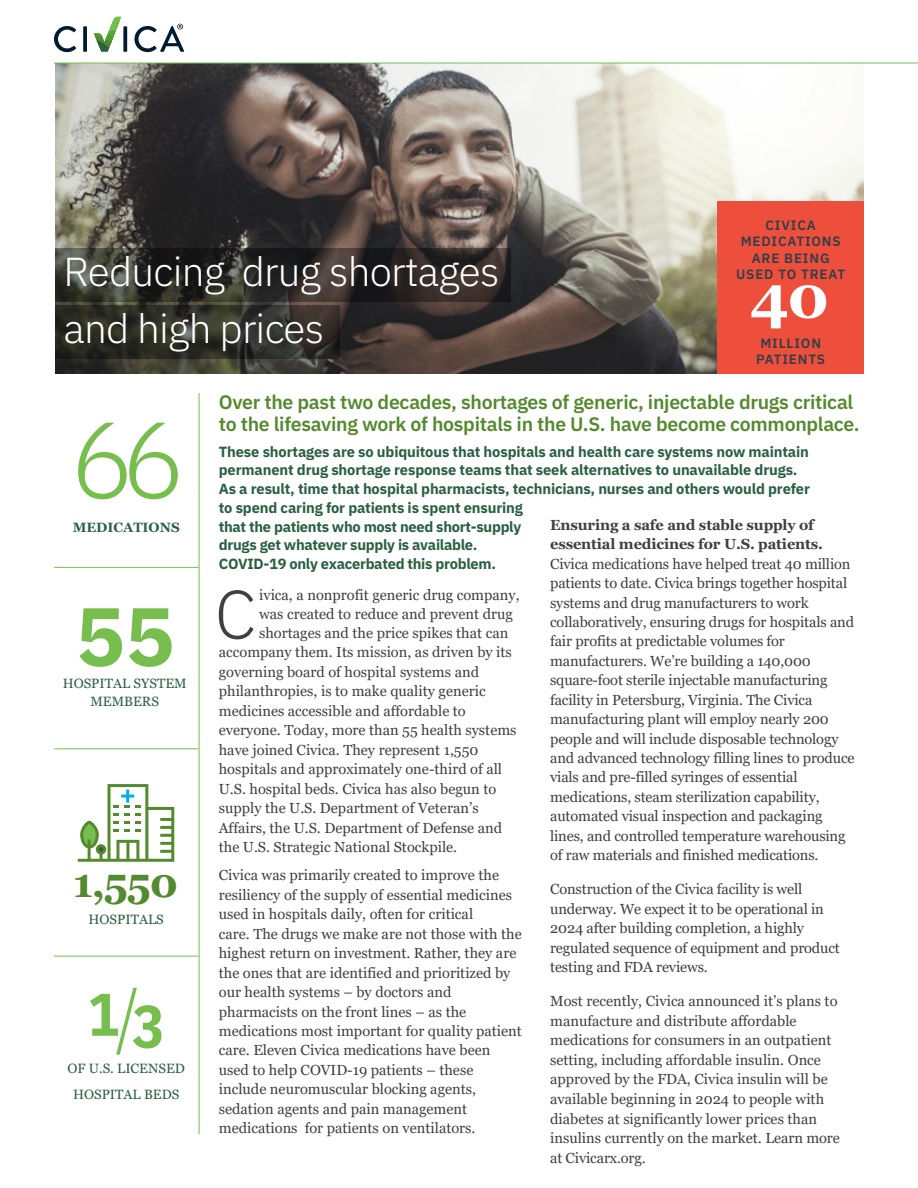
<style>
.page{position:relative;width:918px;height:1188px;background:#fff}
.page>*{position:absolute;margin:0;border:0;box-sizing:border-box;transform-origin:0 0}
.Pull_quote{font:300 108px "IBM Plex Sans";color:#77be4e}
.Pull_quote-2{font:700 82.5px "IBM Plex Sans";color:#77be4e}
.Body_Copy{font:300 68.4px "IBM Plex Sans";color:#404040}
.Pull_quote-3{font:700 60px "IBM Plex Sans Cond";color:#77be4e}
.Body_Copy-2{font:700 60px "Georgia";color:#fff}
.t1{font:300 40.5px/57px "IBM Plex Sans";letter-spacing:-.02em;color:#fff}
.Pull_quote-4{font:700 40.5px "Georgia";color:#548a2e}
.Intro_paragraph{font:600 19.5px/22.5px "IBM Plex Sans";letter-spacing:-.015em;color:#548a2e}
.Body_Copy-3{font:14.7px/19.5px "Georgia";color:#404040}
.Body_Copy-4{font:700 14.7px/18.8px "IBM Plex Sans";letter-spacing:-.01em;color:#2a6042}
.Pull_quote-5{font:13.5px/25.5px "Georgia";color:#2a6042;text-align:center}
.Body_Copy-5{font:600 13.5px/16.5px "IBM Plex Sans";letter-spacing:.06em;color:#313e48;text-align:center}
.Pull_quote-6{font:700 13.5px "Georgia";color:#2a6042}
.s1{font-weight:700}
.s2{font-style:inherit}
.s3{font-weight:300;font-size:75px}
</style>
<div class="page">
<img style="left:55px;top:64px;width:809px;height:310px">
<svg style="left:55px;top:248px;width:456px;height:54px;background:#312e2a"></svg>
<svg style="left:55px;top:305px;width:284px;height:54px;background:#303028"></svg>
<hr style="left:54px;top:63px;width:864px;height:1px;background:#77be4e">
<svg style="left:94px;top:17px;width:27px;height:34px"></svg>
<svg style="left:54px;top:26px;width:22px;height:26px"></svg>
<svg style="left:83px;top:26px;width:4px;height:26px"></svg>
<svg style="left:123px;top:26px;width:4px;height:26px"></svg>
<svg style="left:134px;top:24px;width:50px;height:28px"></svg>
<div style="left:717px;top:201px;width:147px;height:173px;background:#ee4f3d"></div>
<hr style="left:199px;top:393px;width:1px;height:741px;background:#77be4e">
<hr style="left:54px;top:567px;width:145px;height:1px;background:#77be4e">
<hr style="left:54px;top:748px;width:145px;height:1px;background:#77be4e">
<hr style="left:54px;top:956px;width:144px;height:1px;background:#77be4e">
<svg style="left:78px;top:784px;width:96px;height:78px"></svg>
<p class="Body_Copy-5" style="left:736px;top:216px;width:111px">CIVICA<br>MEDICATIONS<br>ARE BEING<br>USED TO TREAT</p>
<p class="t1" style="left:63px;top:240px;width:437px">Reducing drug shortages and high prices</p>
<p class="Body_Copy-2" style="left:750px;top:258px;width:81px">40</p>
<p class="Body_Copy-5" style="left:756px;top:350px;width:70px">PATIENTS</p>
<p class="Intro_paragraph" style="left:219px;top:389px;width:642px">Over the past two decades, shortages of generic, injectable drugs critical to the lifesaving work of hospitals in the U.S. have become commonplace.</p>
<p class="Body_Copy-4" style="left:219px;top:441px;width:593px">These shortages are so ubiquitous that hospitals and health care systems now maintain permanent drug shortage response teams that seek alternatives to unavailable drugs.<br>As a result, time that hospital pharmacists, technicians, nurses and others would prefer to spend caring for patients is spent ensuring<br>that the patients who most need short-supply<br>drugs get whatever supply is available.<br>COVID-19 only exacerbated this problem.</p>
<p class="Body_Copy-5" style="left:760px;top:334px;width:62px">MILLION</p>
<p class="Pull_quote" style="left:70px;top:378px;width:117px">66</p>
<p class="Pull_quote-6" style="left:73px;top:517px;width:109px">MEDICATIONS</p>
<p class="Body_Copy-3" style="left:550px;top:515px;width:306px"><span class="s1">Ensuring a safe and stable supply of essential medicines for U.S. patients.<br></span>Civica medications have helped treat 40 million patients to date. Civica brings together hospital systems and drug manufacturers to work collaboratively, ensuring drugs for hospitals and fair profits at predictable volumes for manufacturers. We’re building a 140,000 square-foot sterile injectable manufacturing facility in Petersburg, Virginia. The Civica manufacturing plant will employ nearly 200 people and will include disposable technology and advanced technology filling lines to produce vials and pre-filled syringes of essential medications, steam sterilization capability, automated visual inspection and packaging lines, and controlled temperature warehousing of raw materials and finished medications.</p>
<p class="Body_Copy-3" style="left:550px;top:880px;width:291px">Construction of the Civica facility is well underway. We expect it to be operational in 2024 after building completion, a highly regulated sequence of equipment and product testing and FDA reviews.</p>
<p class="Body_Copy-3" style="left:550px;top:992px;width:291px">Most recently, Civica announced it’s plans to manufacture and distribute affordable medications for consumers in an outpatient setting, including affordable insulin. Once approved by the FDA, Civica insulin will be available beginning in 2024 to people with diabetes at significantly lower prices than insulins currently on the market. Learn more at Civicarx.org.</p>
<p class="Body_Copy" style="left:215px;top:563px;width:44px">C</p>
<p class="Body_Copy-3" style="left:259px;top:586px;width:262px;line-height:18.8px">ivica, a nonprofit generic drug company, was created to reduce and prevent drug shortages and the price spikes that can</p>
<p class="Body_Copy-3" style="left:219px;top:643px;width:299px">accompany them. Its mission, as driven by its governing board of hospital systems and philanthropies, is to make quality generic medicines accessible and affordable to everyone. Today, more than 55 health systems have joined Civica. They represent 1,550 hospitals and approximately one-third of all U.S. hospital beds. Civica has also begun to supply the U.S. Department of Veteran’s Affairs, the U.S. Department of Defense and the U.S. Strategic National Stockpile.</p>
<p class="Body_Copy-3" style="left:219px;top:866px;width:305px">Civica was primarily created to improve the resiliency of the supply of essential medicines used in hospitals daily, often for critical<br>care. The drugs we make are not those with the highest return on investment. Rather, they are the ones that are identified and prioritized by our health systems – by doctors and pharmacists on the front lines – as the medications most important for quality patient care. Eleven Civica medications have been used to help COVID-19 patients – these include neuromuscular blocking agents, sedation agents and pain management medications for patients on ventilators.</p>
<p class="Pull_quote-2" style="left:76px;top:571px;width:100px">55</p>
<p class="Pull_quote-5" style="left:90px;top:688px;width:70px">MEMBERS</p>
<p class="Pull_quote-5" style="left:63px;top:670px;width:126px">HOSPITAL SYSTEM</p>
<p class="Pull_quote-4" style="left:73px;top:852px;width:107px">1,<span class="s2">5</span>50</p>
<p class="Pull_quote-5" style="left:89px;top:906px;width:77px">HOSPITALS</p>
<p class="Pull_quote-3" style="left:88px;top:973px;width:78px">1<span class="s3">/</span>3</p>
<p class="Pull_quote-5" style="left:68px;top:1055px;width:119px">OF U.S. LICENSED<br>HOSPITAL BEDS</p>
</div>
